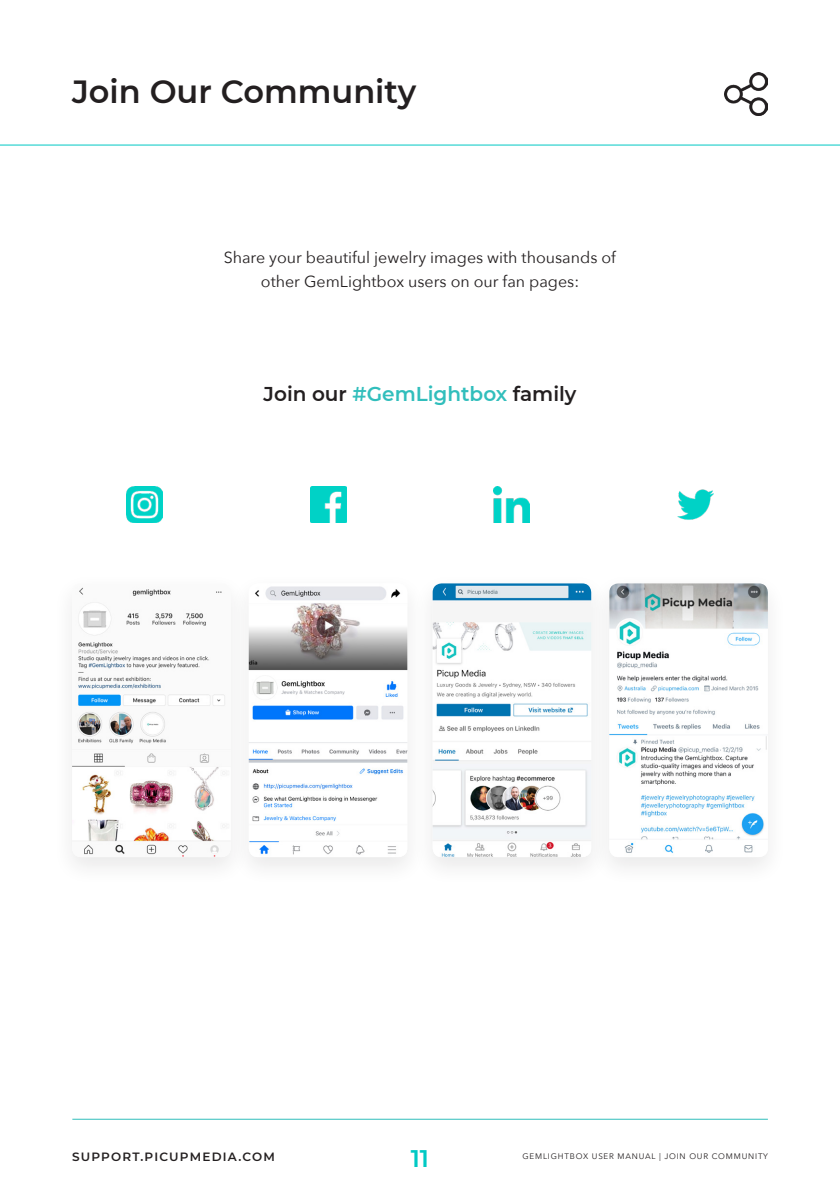
<style>
.page{position:relative;width:840px;height:1191px;background:#fff}
.page>*{position:absolute;margin:0;border:0;box-sizing:border-box;transform-origin:0 0}
.t1{font:600 32px "Montserrat";color:#231f20}
.t2{font:600 24px "Montserrat";color:#00c9c4}
.t3{font:600 20px "Montserrat";color:#231f20}
.t4{font:16px "Avenir Next";color:#231f20}
.t5{font:600 12px "Montserrat";letter-spacing:.1em;color:#231f20}
.t6{font:8px "Avenir Next";letter-spacing:.1em;color:#231f20}
.s1{color:#31bebc}
</style>
<div class="page">
<hr style="left:0;top:145px;width:839px;height:1px;background:#00c9c4">
<hr style="left:72px;top:1118px;width:695px;height:1px;background:#31bebc">
<img style="left:724px;top:72px;width:43px;height:43px">
<img style="left:493px;top:486px;width:36px;height:36px">
<img style="left:677px;top:489px;width:36px;height:31px">
<img style="left:310px;top:486px;width:36px;height:36px">
<img style="left:126px;top:486px;width:36px;height:36px">
<img style="left:72px;top:587px;width:156px;height:270px">
<div style="left:228px;top:572px;width:200px;height:314px;background:#f7f7f7"></div>
<img style="left:248px;top:587px;width:159px;height:268px">
<img style="left:611px;top:583px;width:156px;height:274px">
<div style="left:412px;top:572px;width:199px;height:314px;background:#f9f9f9"></div>
<img style="left:432px;top:583px;width:159px;height:274px">
<p class="t1" style="left:72px;top:69px;width:345px">Join Our Community</p>
<p class="t4" style="left:223px;top:244px;width:393px">Share your beautiful jewelry images with thousands of</p>
<p class="t4" style="left:261px;top:268px;width:319px">other GemLightbox users on our fan pages:</p>
<p class="t3" style="left:263px;top:380px;width:314px">Join our <span class="s1">#GemLightbox</span> family</p>
<p class="t2" style="left:410px;top:1141px;width:20px">11</p>
<p class="t5" style="left:72px;top:1148px;width:204px">SUPPORT.PICUPMEDIA.COM</p>
<p class="t6" style="left:522px;top:1149px;width:247px">GEMLIGHTBOX USER MANUAL | JOIN OUR COMMUNITY</p>
</div>
